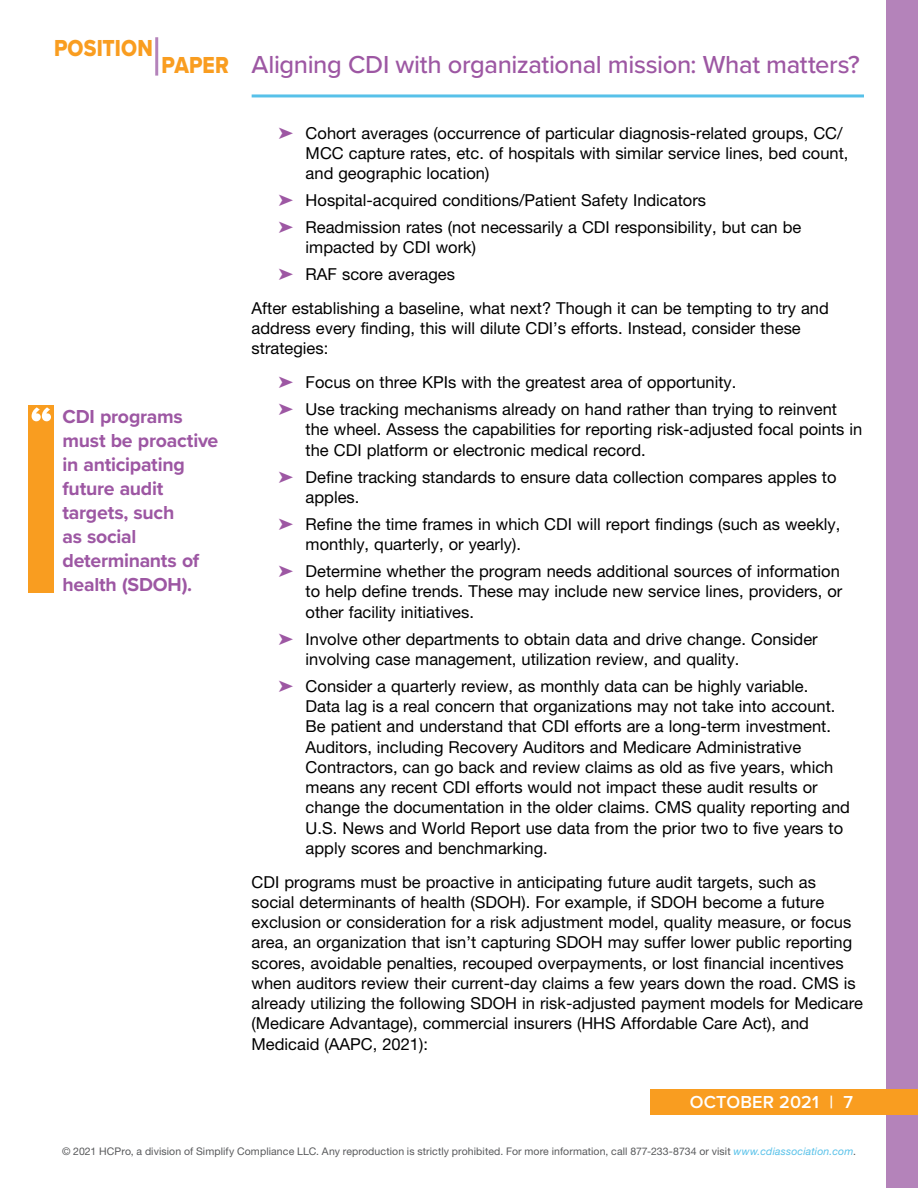
<style>
.page{position:relative;width:918px;height:1188px;background:#fff}
.page>*{position:absolute;margin:0;border:0;box-sizing:border-box;transform-origin:0 0}
.t1{font:500 25.5px "Proxima Nova";letter-spacing:-.015em;color:#9d57a3}
.t2{font:24px "Proxima Nova Extrabld";letter-spacing:.01em;color:#f99d20;scale:.87 1}
.t3{font:700 19.5px/24px "Proxima Nova";letter-spacing:-.015em;color:#9d57a3}
.t4{font:600 18px "Proxima Nova";letter-spacing:.005em;color:#fff}
.t5{font:16.5px/20.2px "Helvetica Neue LT Std";color:#000}
.t6{font:10.5px "Helvetica Neue LT Std";letter-spacing:.01em;color:#58595b}
.s1{color:#9d57a3}
.s2{font-style:italic;color:#57c1e9}
</style>
<div class="page">
<div style="left:887px;top:0;width:31px;height:1188px;background:#b483ba"></div>
<div style="left:651px;top:1090px;width:267px;height:25px;background:#f99d20"></div>
<hr style="left:252px;top:94px;width:612px;height:3px;background:#57c1e9">
<hr style="left:155px;top:37px;width:3px;height:39px;background:#b483ba">
<div style="left:29px;top:405px;width:25px;height:188px;background:#f99d20"></div>
<svg style="left:32px;top:407px;width:19px;height:14px"></svg>
<h2 class="t2" style="left:54px;top:30px;width:115px">POSITION</h2>
<h2 class="t2" style="left:162px;top:47px;width:79px">PAPER</h2>
<p class="t3" style="left:62px;top:404px;width:157px">CDI programs must be proactive in anticipating future audit targets, such<br>as social determinants of health (SDOH).</p>
<h1 class="t1" style="left:252px;top:46px;width:610px">Aligning CDI with organizational mission: What matters?</h1>
<p class="t5" style="left:306px;top:122px;width:544px;text-indent:-27px"><span class="s1">➤</span> Cohort averages (occurrence of particular diagnosis-related groups, CC/<br>MCC capture rates, etc. of hospitals with similar service lines, bed count, and geographic location)</p>
<p class="t5" style="left:279px;top:186px;width:524px;line-height:27px"><span class="s1">➤</span> Hospital-acquired conditions/Patient Safety Indicators<br><span class="s1">➤</span> Readmission rates (not necessarily a CDI responsibility, but can be</p>
<p class="t5" style="left:279px;top:234px;width:199px;line-height:27px;text-indent:27px">impacted by CDI work) <span class="s1">➤</span> RAF score averages</p>
<p class="t5" style="left:252px;top:298px;width:579px">After establishing a baseline, what next? Though it can be tempting to try and address every finding, this will dilute CDI’s efforts. Instead, consider these strategies:</p>
<p class="t5" style="left:279px;top:369px;width:560px;line-height:27px"><span class="s1">➤</span> Focus on three KPIs with the greatest area of opportunity.<br><span class="s1">➤</span> Use tracking mechanisms already on hand rather than trying to reinvent</p>
<p class="t5" style="left:306px;top:419px;width:558px">the wheel. Assess the capabilities for reporting risk-adjusted focal points in the CDI platform or electronic medical record.</p>
<p class="t5" style="left:306px;top:466px;width:533px;text-indent:-27px"><span class="s1">➤</span> Define tracking standards to ensure data collection compares apples to apples.</p>
<p class="t5" style="left:306px;top:514px;width:536px;text-indent:-27px"><span class="s1">➤</span> Refine the time frames in which CDI will report findings (such as weekly, monthly, quarterly, or yearly).</p>
<p class="t5" style="left:306px;top:561px;width:538px;text-indent:-27px"><span class="s1">➤</span> Determine whether the program needs additional sources of information to help define trends. These may include new service lines, providers, or other facility initiatives.</p>
<p class="t5" style="left:306px;top:628px;width:514px;text-indent:-27px"><span class="s1">➤</span> Involve other departments to obtain data and drive change. Consider involving case management, utilization review, and quality.</p>
<p class="t5" style="left:306px;top:676px;width:546px;text-indent:-27px"><span class="s1">➤</span> Consider a quarterly review, as monthly data can be highly variable.<br>Data lag is a real concern that organizations may not take into account.<br>Be patient and understand that CDI efforts are a long-term investment.<br>Auditors, including Recovery Auditors and Medicare Administrative Contractors, can go back and review claims as old as five years, which means any recent CDI efforts would not impact these audit results or change the documentation in the older claims. CMS quality reporting and U.S. News and World Report use data from the prior two to five years to apply scores and benchmarking.</p>
<p class="t5" style="left:252px;top:871px;width:613px">CDI programs must be proactive in anticipating future audit targets, such as<br>social determinants of health (SDOH). For example, if SDOH become a future exclusion or consideration for a risk adjustment model, quality measure, or focus area, an organization that isn’t capturing SDOH may suffer lower public reporting scores, avoidable penalties, recouped overpayments, or lost financial incentives when auditors review their current-day claims a few years down the road. CMS is already utilizing the following SDOH in risk-adjusted payment models for Medicare (Medicare Advantage), commercial insurers (HHS Affordable Care Act), and Medicaid (AAPC, 2021):</p>
<p class="t4" style="left:690px;top:1089px;width:165px">OCTOBER 2021 | 7</p>
<p class="t6" style="left:62px;top:1145px;width:795px">© 2021 HCPro, a division of Simplify Compliance LLC. Any reproduction is strictly prohibited. For more information, call 877-233-8734 or visit <span class="s2">www.cdiassociation.com</span>.</p>
</div>
